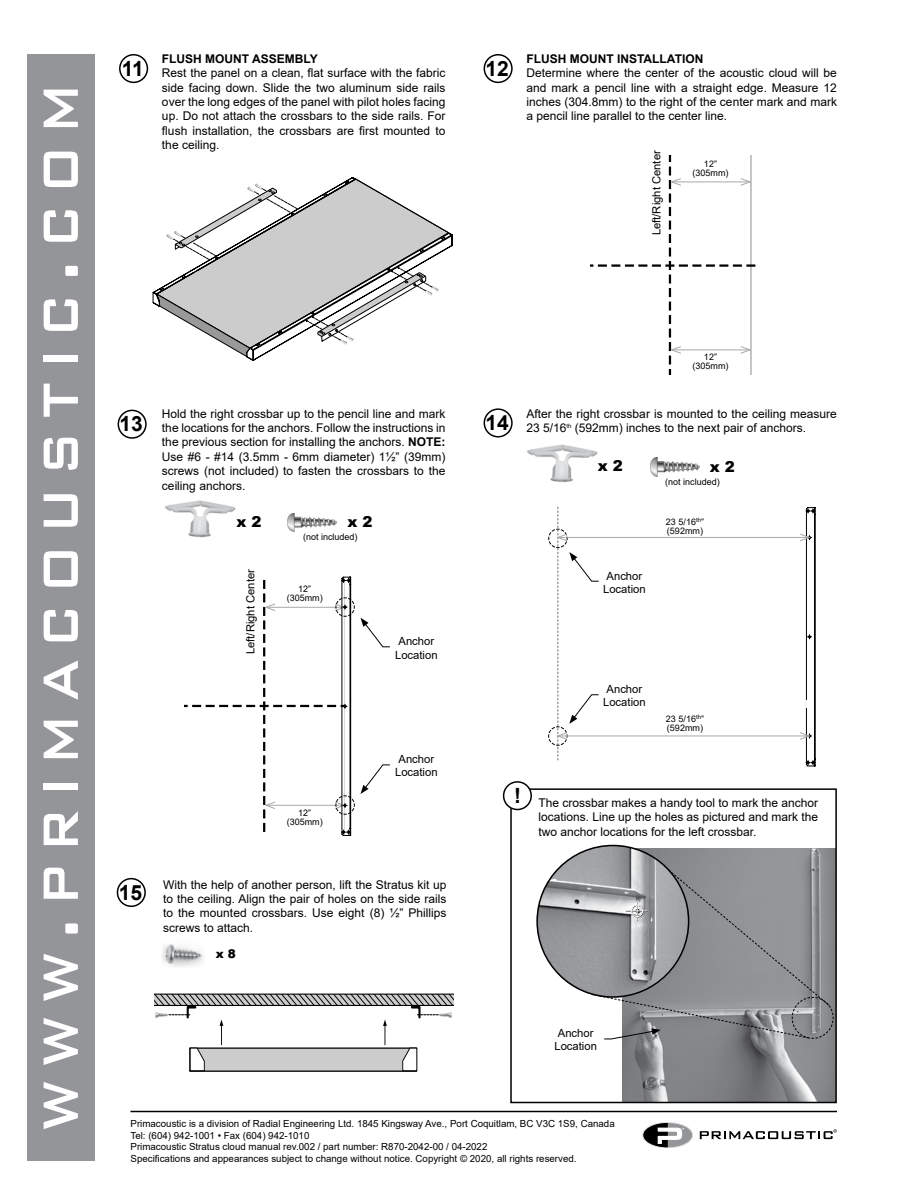
<style>
.page{position:relative;width:918px;height:1188px;background:#fff}
.page>*{position:absolute;margin:0;border:0;box-sizing:border-box;transform-origin:0 0}
.t1{font:500 81px "Bank Gothic BT";letter-spacing:.2em;color:#fff;scale:.8 1}
.t2{font:700 21px "Arial";color:#000}
.t3{font:900 15px "Arial";color:#000}
.t4{font:12px/14.4px "Arial";color:#000;text-align:justify}
.t5{font:700 12px "Arial";color:#000}
.t6{font:900 12px "Arial";color:#000}
.t7{font:11.25px/13.5px "Arial";color:#000;text-align:center}
.t8{font:9.75px/11.7px "Arial";color:#000}
.t9{font:9px/9px "Arial";color:#000;text-align:center}
.s1{font-weight:700}
</style>
<div class="page">
<div style="left:27px;top:54px;width:68px;height:1107px;background:#939598"></div>
<hr style="left:130px;top:1111px;width:707px;height:1px;background:#000">
<svg style="left:154px;top:994px;width:299px;height:78px"></svg>
<svg style="left:590px;top:156px;width:166px;height:218px"></svg>
<svg style="left:184px;top:577px;width:171px;height:259px"></svg>
<svg style="left:361px;top:618px;width:29px;height:29px"></svg>
<svg style="left:361px;top:765px;width:29px;height:29px"></svg>
<svg style="left:152px;top:177px;width:301px;height:184px"></svg>
<svg style="left:153px;top:288px;width:98px;height:70px"></svg>
<svg style="left:345px;top:181px;width:4px;height:3px"></svg>
<svg style="left:441px;top:237px;width:4px;height:3px"></svg>
<svg style="left:166px;top:183px;width:131px;height:77px"></svg>
<svg style="left:307px;top:267px;width:132px;height:78px"></svg>
<img style="left:162px;top:944px;width:41px;height:23px">
<img style="left:527px;top:444px;width:71px;height:39px">
<hr style="left:558px;top:537px;width:251px;height:1px;background:#a7a9ac">
<hr style="left:558px;top:736px;width:251px;height:1px;background:#a7a9ac">
<svg style="left:548px;top:507px;width:51px;height:253px"></svg>
<svg style="left:799px;top:507px;width:16px;height:259px"></svg>
<div style="left:119px;top:54px;width:29px;height:29px;border:2px solid #000;border-radius:50%"></div>
<div style="left:484px;top:54px;width:29px;height:29px;border:2px solid #000;border-radius:50%"></div>
<div style="left:118px;top:410px;width:29px;height:29px;border:2px solid #000;border-radius:50%"></div>
<div style="left:484px;top:408px;width:29px;height:30px;border:2px solid #000;border-radius:50%"></div>
<div style="left:117px;top:878px;width:29px;height:29px;border:2px solid #000;border-radius:50%"></div>
<img style="left:165px;top:500px;width:71px;height:38px">
<img style="left:288px;top:513px;width:49px;height:19px">
<img style="left:622px;top:848px;width:212px;height:252px">
<div style="left:510px;top:788px;width:327px;height:315px;border:2px solid #000"></div>
<img style="left:538px;top:845px;width:151px;height:150px">
<svg style="left:591px;top:869px;width:243px;height:170px;background:#949698"></svg>
<div style="left:504px;top:782px;width:27px;height:28px;background:#fff;border-radius:50%"></div>
<div style="left:503px;top:781px;width:29px;height:29px;border:2px solid #000;border-radius:50%"></div>
<img style="left:650px;top:458px;width:49px;height:18px">
<svg style="left:700px;top:1129px;width:137px;height:10px"></svg>
<svg style="left:643px;top:1122px;width:50px;height:26px"></svg>
<h1 class="t1" style="left:12px;top:1132px;width:1312px;rotate:-90deg">www.primacoustic.com</h1>
<p class="t5" style="left:162px;top:50px;width:157px">FLUSH MOUNT ASSEMBLY</p>
<p class="t4" style="left:162px;top:66px;width:285px">Rest the panel on a clean, flat surface with the fabric side facing down. Slide the two aluminum side rails over the long edges of the panel with pilot holes facing up. Do not attach the crossbars to the side rails. For flush installation, the crossbars are first mounted to the ceiling.</p>
<h2 class="t2" style="left:122px;top:54px;width:24px">11</h2>
<h2 class="t2" style="left:486px;top:54px;width:25px">12</h2>
<p class="t5" style="left:526px;top:50px;width:178px">FLUSH MOUNT INSTALLATION</p>
<p class="t4" style="left:526px;top:66px;width:312px">Determine where the center of the acoustic cloud will be and mark a pencil line with a straight edge. Measure 12 inches (304.8mm) to the right of the center mark and mark a pencil line parallel to the center line.</p>
<p class="t7" style="left:650px;top:235px;width:87px;rotate:-90deg">Left/Right Center</p>
<p class="t9" style="left:692px;top:159px;width:37px">12” (305mm)</p>
<p class="t4" style="left:162px;top:406px;width:285px">Hold the right crossbar up to the pencil line and mark the locations for the anchors. Follow the instructions in the previous section for installing the anchors. <span class="s1">NOTE:<br></span>Use #6 - #14 (3.5mm - 6mm diameter) 1½” (39mm) screws (not included) to fasten the crossbars to the ceiling anchors.</p>
<h2 class="t2" style="left:120px;top:409px;width:25px">13</h2>
<h2 class="t2" style="left:486px;top:408px;width:25px">14</h2>
<p class="t3" style="left:236px;top:511px;width:27px">x 2</p>
<p class="t3" style="left:348px;top:511px;width:27px">x 2</p>
<p class="t9" style="left:303px;top:533px;width:56px">(not included)</p>
<p class="t7" style="left:244px;top:654px;width:87px;rotate:-90deg">Left/Right Center</p>
<p class="t9" style="left:287px;top:585px;width:37px">12” (305mm)</p>
<p class="t7" style="left:395px;top:634px;width:44px">Anchor<br>Location</p>
<p class="t7" style="left:395px;top:752px;width:44px">Anchor<br>Location</p>
<p class="t9" style="left:692px;top:353px;width:37px">12” (305mm)</p>
<p class="t4" style="left:526px;top:406px;width:312px">After the right crossbar is mounted to the ceiling measure<br>23 5/16<sup>th</sup> (592mm) inches to the next pair of anchors.</p>
<p class="t3" style="left:598px;top:455px;width:27px">x 2</p>
<p class="t7" style="left:603px;top:569px;width:44px">Anchor<br>Location</p>
<p class="t3" style="left:710px;top:455px;width:27px">x 2</p>
<p class="t9" style="left:665px;top:477px;width:56px">(not included)</p>
<p class="t9" style="left:666px;top:517px;width:40px;text-align:left">23 5/16<sup>th</sup>” (592mm)</p>
<p class="t7" style="left:603px;top:682px;width:44px">Anchor<br>Location</p>
<p class="t9" style="left:666px;top:714px;width:40px;text-align:left">23 5/16<sup>th</sup>” (592mm)</p>
<h2 class="t2" style="left:119px;top:877px;width:25px">15</h2>
<p class="t9" style="left:287px;top:808px;width:37px">12” (305mm)</p>
<p class="t4" style="left:163px;top:877px;width:285px">With the help of another person, lift the Stratus kit up to the ceiling. Align the pair of holes on the side rails to the mounted crossbars. Use eight (8) ½” Phillips screws to attach.</p>
<p class="t6" style="left:216px;top:945px;width:22px">x 8</p>
<h2 class="t2" style="left:514px;top:781px;width:8px">!</h2>
<p class="t4" style="left:538px;top:795px;width:281px">The crossbar makes a handy tool to mark the anchor locations. Line up the holes as pictured and mark the two anchor locations for the left crossbar.</p>
<p class="t7" style="left:554px;top:1026px;width:44px">Anchor<br>Location</p>
<p class="t8" style="left:130px;top:1118px;width:486px">Primacoustic is a division of Radial Engineering Ltd. 1845 Kingsway Ave., Port Coquitlam, BC V3C 1S9, Canada Tel: (604) 942-1001 • Fax (604) 942-1010<br>Primacoustic Stratus cloud manual rev.002 / part number: R870-2042-00 / 04-2022<br>Specifications and appearances subject to change without notice. Copyright © 2020, all rights reserved.</p>
</div>
